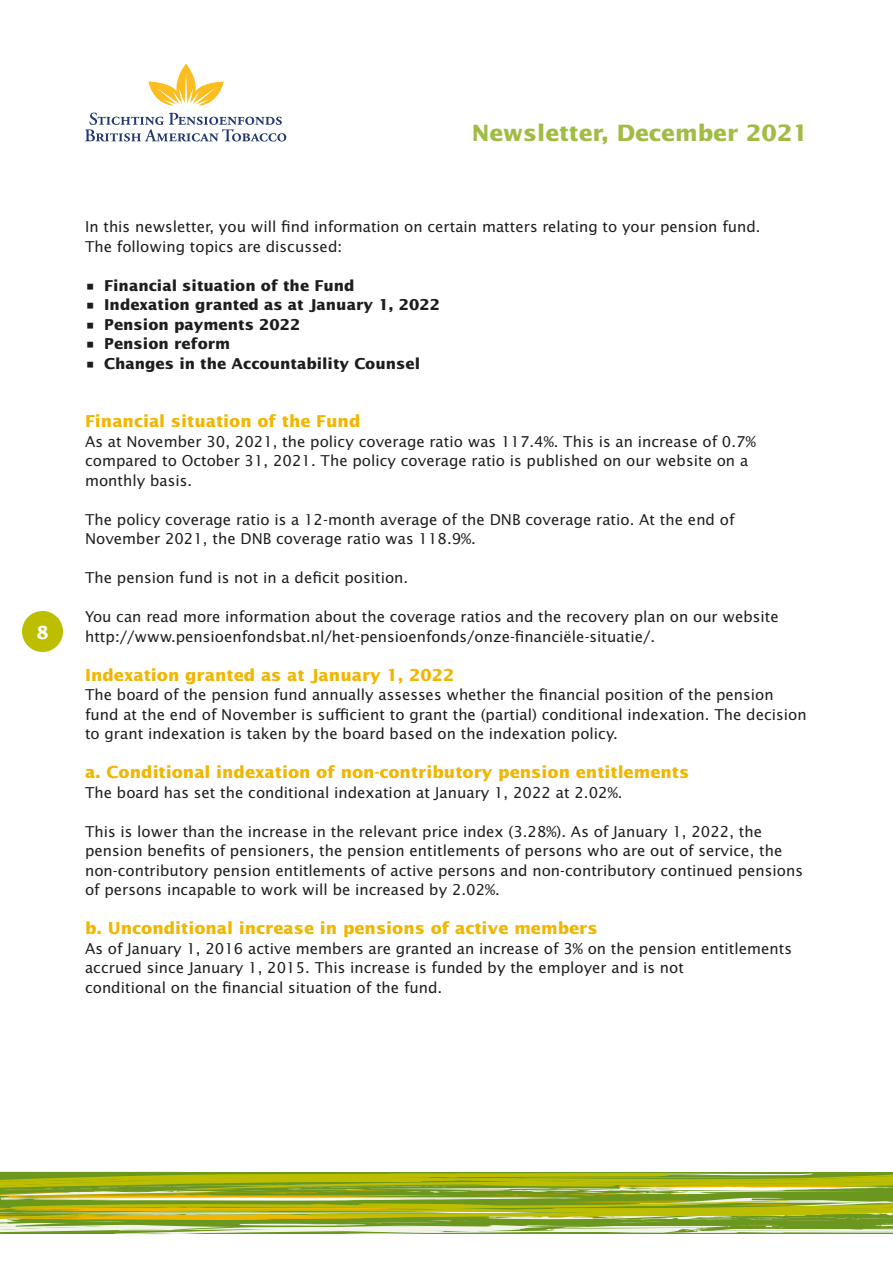
<style>
.page{position:relative;width:893px;height:1263px;background:#fff}
.page>*{position:absolute;margin:0;border:0;box-sizing:border-box;transform-origin:0 0}
.t1{font:700 22.5px "Lucida Sans";color:#a1bc45}
.t2{font:700 18px "Lucida Sans";color:#fff}
.t3{font:700 16.5px "Lucida Sans";color:#f1b600}
.t4{font:15px/19.5px "Lucida Sans";color:#1d1d1b}
.t5{font:700 15px "Lucida Sans";color:#1d1d1b}
</style>
<div class="page">
<svg style="left:148px;top:64px;width:76px;height:42px"></svg>
<svg style="left:85px;top:113px;width:201px;height:29px"></svg>
<svg style="left:0;top:1172px;width:893px;height:64px;background:#a4b53d"></svg>
<div style="left:22px;top:611px;width:41px;height:41px;background:#bebe00;border-radius:50%"></div>
<p class="t2" style="left:36px;top:622px;width:14px">8</p>
<h1 class="t1" style="left:472px;top:120px;width:338px">Newsletter, December 2021</h1>
<p class="t4" style="left:85px;top:217px;width:677px">In this newsletter, you will find information on certain matters relating to your pension fund.<br>The following topics are discussed:</p>
<p class="t5" style="left:85px;top:277px;width:271px">• Financial situation of the Fund</p>
<p class="t5" style="left:85px;top:296px;width:357px">• Indexation granted as at January 1, 2022</p>
<p class="t5" style="left:85px;top:316px;width:217px">• Pension payments 2022</p>
<p class="t5" style="left:85px;top:335px;width:147px">• Pension reform</p>
<p class="t5" style="left:85px;top:355px;width:337px">• Changes in the Accountability Counsel</p>
<p class="t3" style="left:85px;top:412px;width:277px">Financial situation of the Fund</p>
<p class="t4" style="left:85px;top:432px;width:672px">As at November 30, 2021, the policy coverage ratio was 117.4%. This is an increase of 0.7% compared to October 31, 2021. The policy coverage ratio is published on our website on a monthly basis.</p>
<p class="t4" style="left:85px;top:510px;width:651px">The policy coverage ratio is a 12-month average of the DNB coverage ratio. At the end of<br>November 2021, the DNB coverage ratio was 118.9%.</p>
<p class="t4" style="left:85px;top:568px;width:325px">The pension fund is not in a deficit position.</p>
<p class="t4" style="left:85px;top:607px;width:695px">You can read more information about the coverage ratios and the recovery plan on our website http://www.pensioenfondsbat.nl/het-pensioenfonds/onze-financiële-situatie/.</p>
<p class="t3" style="left:85px;top:665px;width:371px">Indexation granted as at January 1, 2022</p>
<p class="t4" style="left:85px;top:685px;width:723px">The board of the pension fund annually assesses whether the financial position of the pension fund at the end of November is sufficient to grant the (partial) conditional indexation. The decision to grant indexation is taken by the board based on the indexation policy.</p>
<p class="t3" style="left:85px;top:763px;width:606px">a. Conditional indexation of non-contributory pension entitlements</p>
<p class="t4" style="left:85px;top:783px;width:539px">The board has set the conditional indexation at January 1, 2022 at 2.02%.</p>
<p class="t4" style="left:85px;top:822px;width:719px">This is lower than the increase in the relevant price index (3.28%). As of January 1, 2022, the pension benefits of pensioners, the pension entitlements of persons who are out of service, the non-contributory pension entitlements of active persons and non-contributory continued pensions of persons incapable to work will be increased by 2.02%.</p>
<p class="t3" style="left:85px;top:919px;width:514px">b. Unconditional increase in pensions of active members</p>
<p class="t4" style="left:85px;top:939px;width:708px">As of January 1, 2016 active members are granted an increase of 3% on the pension entitlements accrued since January 1, 2015. This increase is funded by the employer and is not<br>conditional on the financial situation of the fund.</p>
</div>
